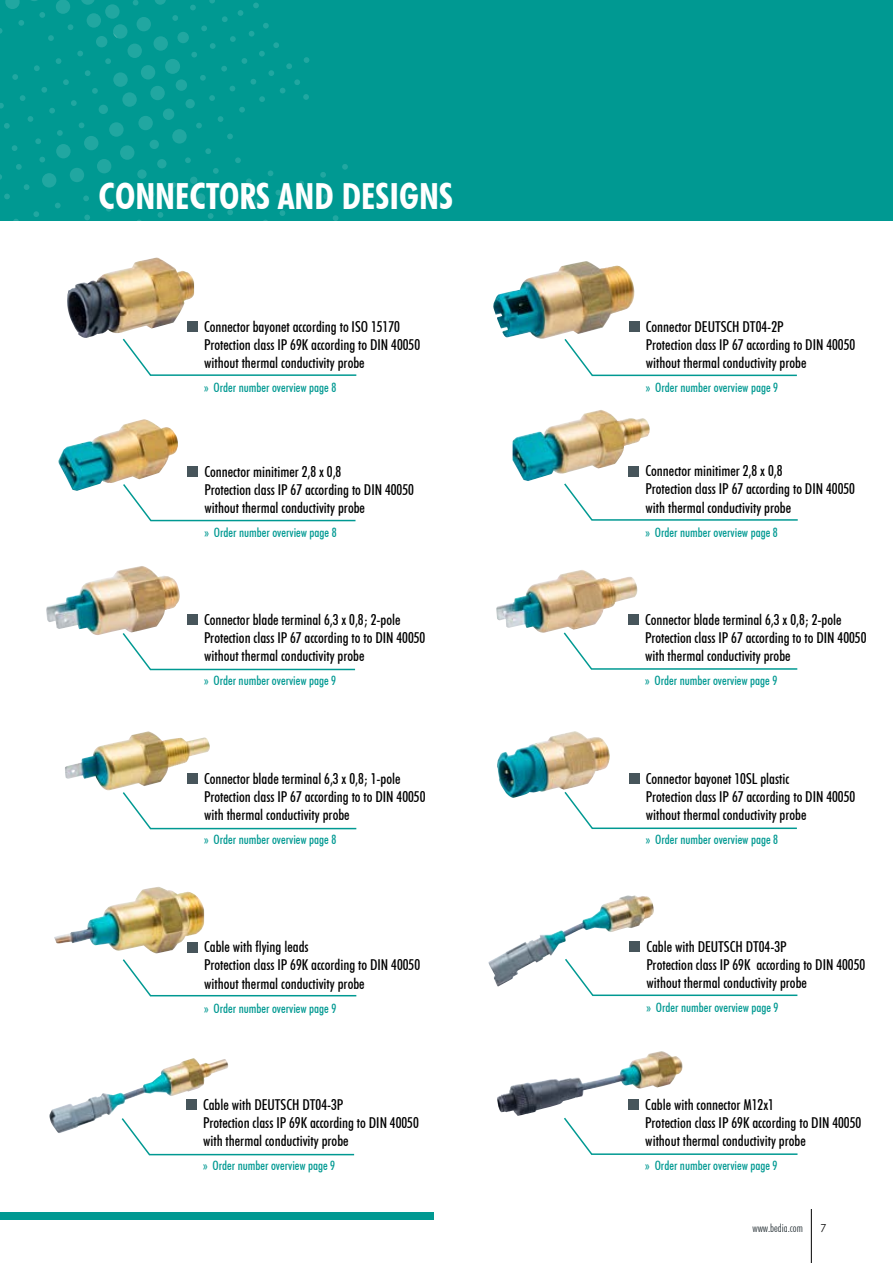
<style>
.page{position:relative;width:893px;height:1263px;background:#fff}
.page>*{position:absolute;margin:0;border:0;box-sizing:border-box;transform-origin:0 0}
.t1{font:700 condensed 36px "Futura BT";color:#fff}
.t2{font:500 condensed 15px/18.1px "Futura BT";color:#000}
.t3{font:500 condensed 12.75px "Futura BT";color:#009992}
.t4{font:300 condensed 11.25px "Futura BT";color:#273136}
.t5{font:300 11.25px "Futura BT";color:#000}
</style>
<div class="page">
<div style="left:0;top:0;width:893px;height:221px;background:#009992"></div>
<hr style="left:811px;top:1209px;width:1px;height:54px;background:#000">
<div style="left:0;top:1212px;width:434px;height:7px;background:#009992"></div>
<img style="left:65px;top:731px;width:145px;height:60px">
<div style="left:187px;top:773px;width:11px;height:11px;background:#47555b"></div>
<svg style="left:121px;top:790px;width:236px;height:40px"></svg>
<img style="left:46px;top:566px;width:134px;height:69px">
<div style="left:187px;top:614px;width:11px;height:11px;background:#47555b"></div>
<svg style="left:121px;top:631px;width:235px;height:40px"></svg>
<img style="left:496px;top:570px;width:142px;height:63px">
<div style="left:628px;top:614px;width:11px;height:11px;background:#47555b"></div>
<svg style="left:562px;top:631px;width:236px;height:39px"></svg>
<img style="left:497px;top:731px;width:113px;height:67px">
<div style="left:629px;top:773px;width:10px;height:11px;background:#47555b"></div>
<svg style="left:563px;top:790px;width:234px;height:40px"></svg>
<svg style="left:0;top:0;width:357px;height:376px"></svg>
<img style="left:58px;top:419px;width:120px;height:72px">
<div style="left:187px;top:466px;width:11px;height:11px;background:#47555b"></div>
<svg style="left:122px;top:482px;width:234px;height:40px"></svg>
<img style="left:513px;top:410px;width:137px;height:71px">
<div style="left:628px;top:466px;width:11px;height:10px;background:#47555b"></div>
<svg style="left:564px;top:483px;width:234px;height:38px"></svg>
<img style="left:493px;top:261px;width:142px;height:78px">
<div style="left:629px;top:321px;width:10px;height:11px;background:#47555b"></div>
<svg style="left:563px;top:337px;width:234px;height:40px"></svg>
<img style="left:54px;top:887px;width:150px;height:66px">
<div style="left:187px;top:942px;width:11px;height:10px;background:#47555b"></div>
<svg style="left:122px;top:959px;width:235px;height:38px"></svg>
<img style="left:488px;top:895px;width:166px;height:91px">
<div style="left:629px;top:941px;width:11px;height:11px;background:#47555b"></div>
<svg style="left:563px;top:957px;width:235px;height:40px"></svg>
<img style="left:497px;top:1051px;width:186px;height:65px">
<div style="left:628px;top:1099px;width:11px;height:11px;background:#47555b"></div>
<svg style="left:564px;top:1117px;width:234px;height:38px"></svg>
<img style="left:49px;top:1058px;width:180px;height:75px">
<div style="left:186px;top:1099px;width:11px;height:11px;background:#47555b"></div>
<svg style="left:120px;top:1116px;width:235px;height:40px"></svg>
<h1 class="t1" style="left:99px;top:183px;width:356px">CONNECTORS AND DESIGNS</h1>
<p class="t2" style="left:204px;top:317px;width:217px">Connector bayonet according to ISO 15170<br>Protection class IP 69K according to DIN 40050 without thermal conductivity probe</p>
<p class="t3" style="left:204px;top:382px;width:134px">» Order number overview page 8</p>
<p class="t2" style="left:204px;top:464px;width:211px">Connector minitimer 2,8 x 0,8<br>Protection class IP 67 according to DIN 40050 without thermal conductivity probe</p>
<p class="t3" style="left:204px;top:527px;width:134px">» Order number overview page 8</p>
<p class="t2" style="left:204px;top:610px;width:223px">Connector blade terminal 6,3 x 0,8; 2-pole<br>Protection class IP 67 according to to DIN 40050 without thermal conductivity probe</p>
<p class="t3" style="left:204px;top:675px;width:134px">» Order number overview page 9</p>
<p class="t2" style="left:204px;top:770px;width:223px">Connector blade terminal 6,3 x 0,8; 1-pole<br>Protection class IP 67 according to to DIN 40050 with thermal conductivity probe</p>
<p class="t3" style="left:204px;top:834px;width:134px">» Order number overview page 8</p>
<p class="t2" style="left:204px;top:939px;width:217px">Cable with flying leads<br>Protection class IP 69K according to DIN 40050 without thermal conductivity probe</p>
<p class="t3" style="left:204px;top:1003px;width:134px">» Order number overview page 9</p>
<p class="t2" style="left:203px;top:1096px;width:217px">Cable with DEUTSCH DT04-3P<br>Protection class IP 69K according to DIN 40050 with thermal conductivity probe</p>
<p class="t3" style="left:203px;top:1160px;width:134px">» Order number overview page 9</p>
<p class="t2" style="left:646px;top:317px;width:211px">Connector DEUTSCH DT04-2P<br>Protection class IP 67 according to DIN 40050 without thermal conductivity probe</p>
<p class="t3" style="left:646px;top:382px;width:134px">» Order number overview page 9</p>
<p class="t2" style="left:645px;top:463px;width:211px">Connector minitimer 2,8 x 0,8<br>Protection class IP 67 according to DIN 40050 with thermal conductivity probe</p>
<p class="t3" style="left:645px;top:527px;width:134px">» Order number overview page 8</p>
<p class="t2" style="left:645px;top:610px;width:223px">Connector blade terminal 6,3 x 0,8; 2-pole<br>Protection class IP 67 according to to DIN 40050 with thermal conductivity probe</p>
<p class="t3" style="left:645px;top:675px;width:134px">» Order number overview page 9</p>
<p class="t2" style="left:646px;top:770px;width:211px">Connector bayonet 10SL plastic<br>Protection class IP 67 according to DIN 40050 without thermal conductivity probe</p>
<p class="t3" style="left:646px;top:834px;width:134px">» Order number overview page 8</p>
<p class="t2" style="left:646px;top:937px;width:220px">Cable with DEUTSCH DT04-3P<br>Protection class IP 69K according to DIN 40050 without thermal conductivity probe</p>
<p class="t3" style="left:646px;top:1002px;width:134px">» Order number overview page 9</p>
<p class="t2" style="left:645px;top:1095px;width:217px">Cable with connector M12x1<br>Protection class IP 69K according to DIN 40050 without thermal conductivity probe</p>
<p class="t3" style="left:645px;top:1160px;width:134px">» Order number overview page 9</p>
<p class="t4" style="left:753px;top:1223px;width:52px">www.bedia.com</p>
<p class="t5" style="left:820px;top:1223px;width:8px">7</p>
</div>
